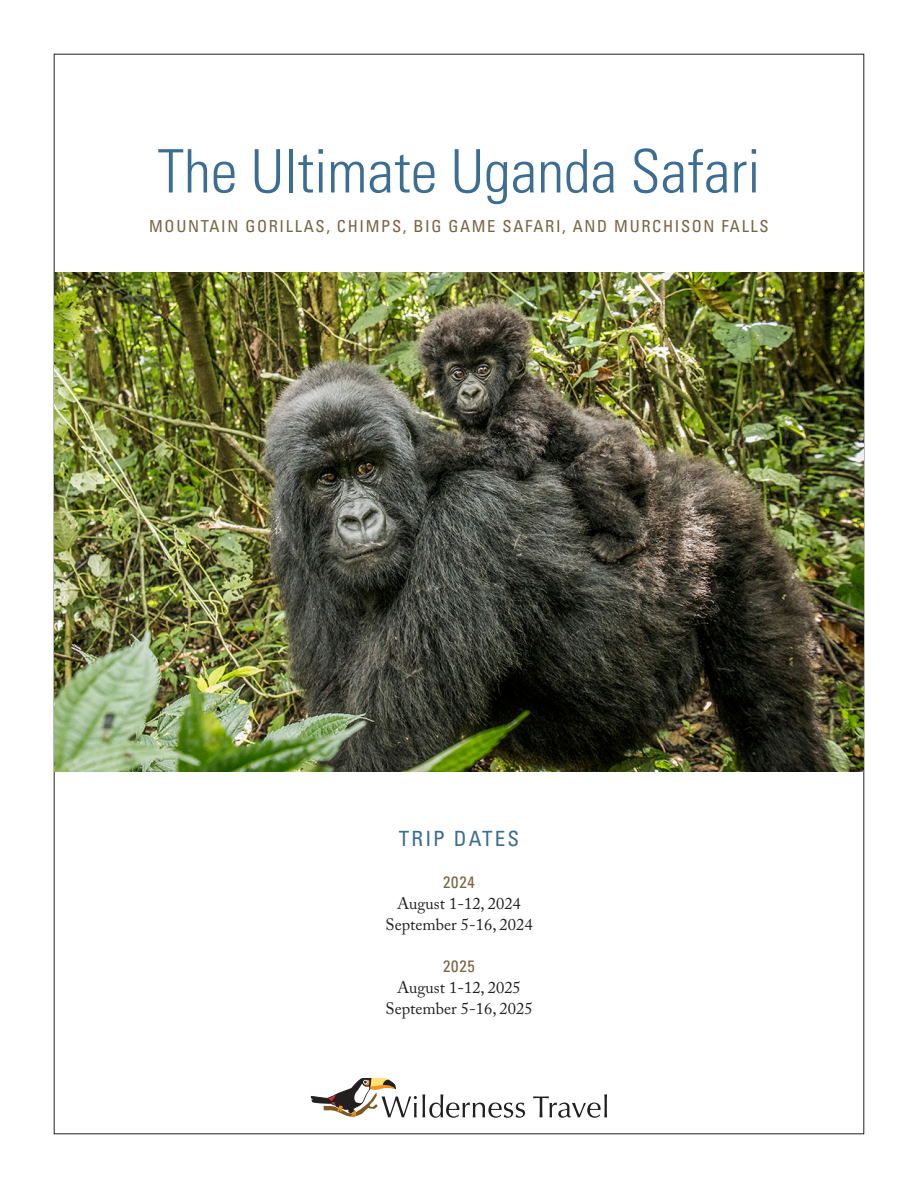
<style>
.page{position:relative;width:918px;height:1188px;background:#fff}
.page>*{position:absolute;margin:0;border:0;box-sizing:border-box;transform-origin:0 0}
.Trip_Title_cover_page{font:300 condensed 60px "Univers LT Std";color:#3c6d92}
.Itinerary_and_Departure_Notes_title{font:condensed 21px "Univers LT Std";letter-spacing:.1em;color:#3c6d92}
.years_text{font:16.5px "Adobe Caslon Pro";color:#231f20}
.Subtitle_coverpage{font:condensed 16.5px "Univers LT Std";letter-spacing:.1em;color:#786342}
.year_header{font:condensed 16.5px "Univers LT Std";letter-spacing:.05em;color:#786342}
</style>
<div class="page">
<img style="left:54px;top:272px;width:810px;height:499px">
<svg style="left:533px;top:1094px;width:74px;height:24px"></svg>
<svg style="left:311px;top:1078px;width:214px;height:40px"></svg>
<p class="Trip_Title_cover_page" style="left:157px;top:135px;width:605px">The Ultimate Uganda Safari</p>
<p class="Subtitle_coverpage" style="left:149px;top:216px;width:621px">MOUNTAIN GORILLAS, CHIMPS, BIG GAME SAFARI, AND MURCHISON FALLS</p>
<p class="Itinerary_and_Departure_Notes_title" style="left:399px;top:825px;width:122px">TRIP DATES</p>
<p class="year_header" style="left:443px;top:871px;width:33px">2024</p>
<p class="years_text" style="left:397px;top:893px;width:125px">August 1-12, 2024</p>
<p class="years_text" style="left:385px;top:914px;width:149px">September 5-16, 2024</p>
<p class="year_header" style="left:443px;top:955px;width:33px">2025</p>
<p class="years_text" style="left:397px;top:977px;width:125px">August 1-12, 2025</p>
<p class="years_text" style="left:385px;top:998px;width:149px">September 5-16, 2025</p>
</div>
